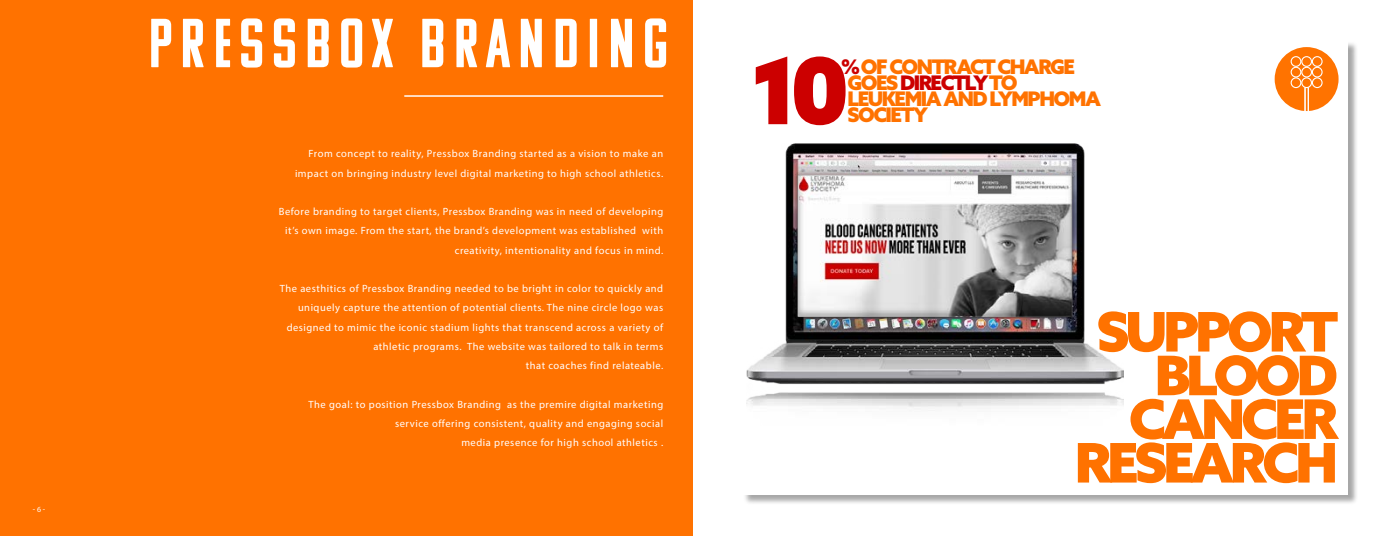
<style>
.page{position:relative;width:1386px;height:536px;background:#fff}
.page>*{position:absolute;margin:0;border:0;box-sizing:border-box;transform-origin:0 0}
.t1{font:900 92.05px "Azo Sans";color:#c00}
.t2{font:69.12px "Komu A";letter-spacing:.11em;color:#fff}
.t3{font:900 54.6px/43.7px "Azo Sans";letter-spacing:-.075em;color:#ff7200;text-align:right}
.t4{font:900 20.12px/16.1px "Azo Sans";letter-spacing:-.075em;color:#ff7200}
.t5{font:10.5px/19.2px "Myriad Pro";letter-spacing:.05em;color:#fff;text-align:right}
.s1{color:#c00}
</style>
<div class="page">
<div style="left:0;top:0;width:693px;height:536px;background:#ff7200"></div>
<hr style="left:404px;top:95px;width:259px;height:2px;background:#fff">
<div style="left:743px;top:41px;width:615px;height:464px;background:#000;opacity:.35"></div>
<div style="left:742px;top:40px;width:605px;height:454px;background:#fff"></div>
<img style="left:746px;top:392px;width:378px;height:15px">
<img style="left:746px;top:144px;width:378px;height:240px">
<img style="left:793px;top:169px;width:285px;height:153px">
<svg style="left:1275px;top:47px;width:64px;height:64px"></svg>
<div style="left:1291px;top:56px;width:10px;height:11px;border:1px solid #fff;border-radius:50%"></div>
<div style="left:1291px;top:67px;width:10px;height:10px;border:1px solid #fff;border-radius:50%"></div>
<div style="left:1291px;top:77px;width:10px;height:11px;border:1px solid #fff;border-radius:50%"></div>
<div style="left:1301px;top:56px;width:11px;height:11px;border:1px solid #fff;border-radius:50%"></div>
<div style="left:1301px;top:67px;width:11px;height:10px;border:1px solid #fff;border-radius:50%"></div>
<div style="left:1301px;top:77px;width:11px;height:11px;border:1px solid #fff;border-radius:50%"></div>
<div style="left:1312px;top:56px;width:11px;height:11px;border:1px solid #fff;border-radius:50%"></div>
<div style="left:1312px;top:67px;width:11px;height:10px;border:1px solid #fff;border-radius:50%"></div>
<div style="left:1312px;top:77px;width:11px;height:11px;border:1px solid #fff;border-radius:50%"></div>
<h2 class="t2" style="left:148px;top:8px;width:522px">PRESSBOX BRANDING</h2>
<p class="t5" style="left:295px;top:144px;width:370px">From concept to reality, Pressbox Branding started as a vision to make an impact on bringing industry level digital marketing to high school athletics.</p>
<p class="t5" style="left:279px;top:202px;width:386px">Before branding to target clients, Pressbox Branding was in need of developing it’s own image. From the start, the brand’s development was established with creativity, intentionality and focus in mind.</p>
<p class="t5" style="left:280px;top:279px;width:385px">The aesthitics of Pressbox Branding needed to be bright in color to quickly and uniquely capture the attention of potential clients. The nine circle logo was designed to mimic the iconic stadium lights that transcend across a variety of athletic programs. The website was tailored to talk in terms<br>that coaches find relateable.</p>
<p class="t5" style="left:309px;top:394px;width:356px">The goal: to position Pressbox Branding as the premire digital marketing service offering consistent, quality and engaging social<br>media presence for high school athletics .</p>
<h1 class="t1" style="left:751px;top:29px;width:101px">10</h1>
<h3 class="t4" style="left:848px;top:58px;width:255px;text-indent:-6px"><span class="s1">%</span>OF CONTRACT CHARGE<br>GOES <span class="s1">DIRECTLY</span> TO<br>LEUKEMIA AND LYMPHOMA</h3>
<h3 class="t4" style="left:848px;top:107px;width:82px">SOCIETY</h3>
<h3 class="t3" style="left:1075px;top:309px;width:265px">SUPPORT<br>BLOOD<br>CANCER<br>RESEARCH</h3>
</div>
